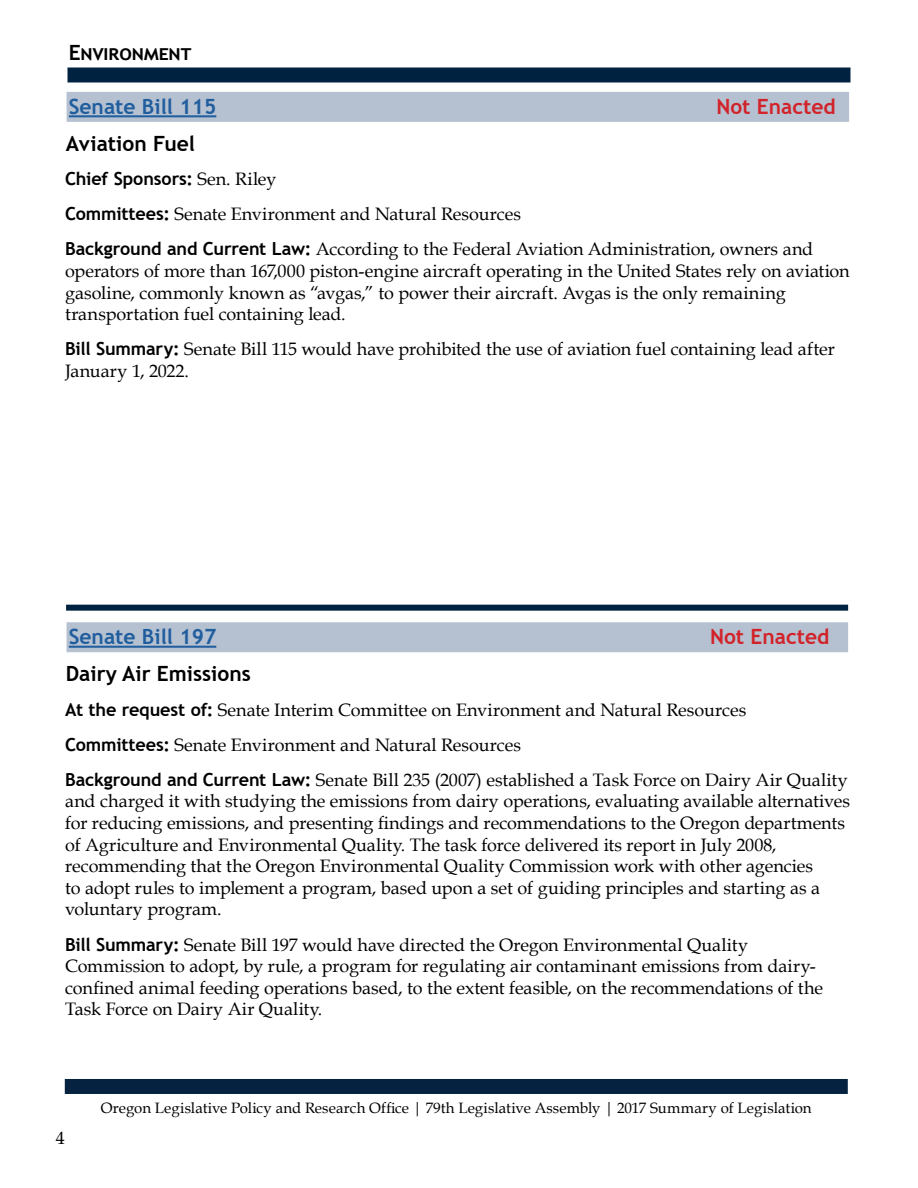
<style>
.page{position:relative;width:918px;height:1188px;background:#fff}
.page>*{position:absolute;margin:0;border:0;box-sizing:border-box;transform-origin:0 0}
.t1{font:700 21px "Trebuchet MS";color:#000}
.t2{font:700 21px "Trebuchet MS";color:#215e9e}
.t3{font:700 21px "Trebuchet MS";color:#d2232a}
.t4{font:18px/21.6px "Book Antiqua";color:#000}
.t5{font:700 18px "Trebuchet MS";letter-spacing:-.005em;color:#000}
.t6{font:15px "Book Antiqua";letter-spacing:.005em;color:#000}
.s1{font-family:"Book Antiqua";font-weight:400}
.s2{font-family:"Trebuchet MS";font-weight:700}
</style>
<div class="page">
<div style="left:68px;top:68px;width:782px;height:14px;background:#002241"></div>
<div style="left:65px;top:1079px;width:783px;height:15px;background:#052340"></div>
<div style="left:67px;top:92px;width:782px;height:30px;background:#b5c1d1"></div>
<hr style="left:69px;top:115px;width:147px;height:2px;background:#215e9e">
<div style="left:67px;top:622px;width:781px;height:30px;background:#b5c1d1"></div>
<hr style="left:69px;top:646px;width:147px;height:2px;background:#215e9e">
<div style="left:66px;top:605px;width:782px;height:6px;background:#002241"></div>
<p class="t1" style="left:69px;top:39px;width:122px">Environment</p>
<p class="t2" style="left:69px;top:93px;width:149px">Senate Bill 115</p>
<p class="t3" style="left:716px;top:93px;width:121px">Not Enacted</p>
<p class="t1" style="left:66px;top:130px;width:131px">Aviation Fuel</p>
<p class="t5" style="left:65px;top:168px;width:213px">Chief Sponsors: <span class="s1">Sen. Riley</span></p>
<p class="t4" style="left:65px;top:196px;width:750px;line-height:35.1px"><span class="s2">Committees:</span> Senate Environment and Natural Resources<br><span class="s2">Background and Current Law:</span> According to the Federal Aviation Administration, owners and</p>
<p class="t4" style="left:65px;top:260px;width:786px">operators of more than 167,000 piston-engine aircraft operating in the United States rely on aviation gasoline, commonly known as “avgas,” to power their aircraft. Avgas is the only remaining transportation fuel containing lead.</p>
<p class="t4" style="left:65px;top:338px;width:771px"><span class="s2">Bill Summary:</span> Senate Bill 115 would have prohibited the use of aviation fuel containing lead after<br>January 1, 2022.</p>
<p class="t2" style="left:69px;top:623px;width:149px">Senate Bill 197</p>
<p class="t3" style="left:710px;top:623px;width:121px">Not Enacted</p>
<p class="t1" style="left:66px;top:661px;width:187px">Dairy Air Emissions</p>
<p class="t4" style="left:65px;top:692px;width:784px;line-height:35.1px"><span class="s2">At the request of:</span> Senate Interim Committee on Environment and Natural Resources<br><span class="s2">Committees:</span> Senate Environment and Natural Resources<br><span class="s2">Background and Current Law:</span> Senate Bill 235 (2007) established a Task Force on Dairy Air Quality</p>
<p class="t4" style="left:65px;top:790px;width:786px">and charged it with studying the emissions from dairy operations, evaluating available alternatives for reducing emissions, and presenting findings and recommendations to the Oregon departments of Agriculture and Environmental Quality. The task force delivered its report in July 2008, recommending that the Oregon Environmental Quality Commission work with other agencies<br>to adopt rules to implement a program, based upon a set of guiding principles and starting as a voluntary program.</p>
<p class="t4" style="left:65px;top:933px;width:759px"><span class="s2">Bill Summary:</span> Senate Bill 197 would have directed the Oregon Environmental Quality Commission to adopt, by rule, a program for regulating air contaminant emissions from dairy&shy;confined animal feeding operations based, to the extent feasible, on the recommendations of the Task Force on Dairy Air Quality.</p>
<p class="t4" style="left:56px;top:1127px;width:10px">4</p>
<p class="t6" style="left:101px;top:1097px;width:712px">Oregon Legislative Policy and Research Office | 79th Legislative Assembly | 2017 Summary of Legislation</p>
</div>
